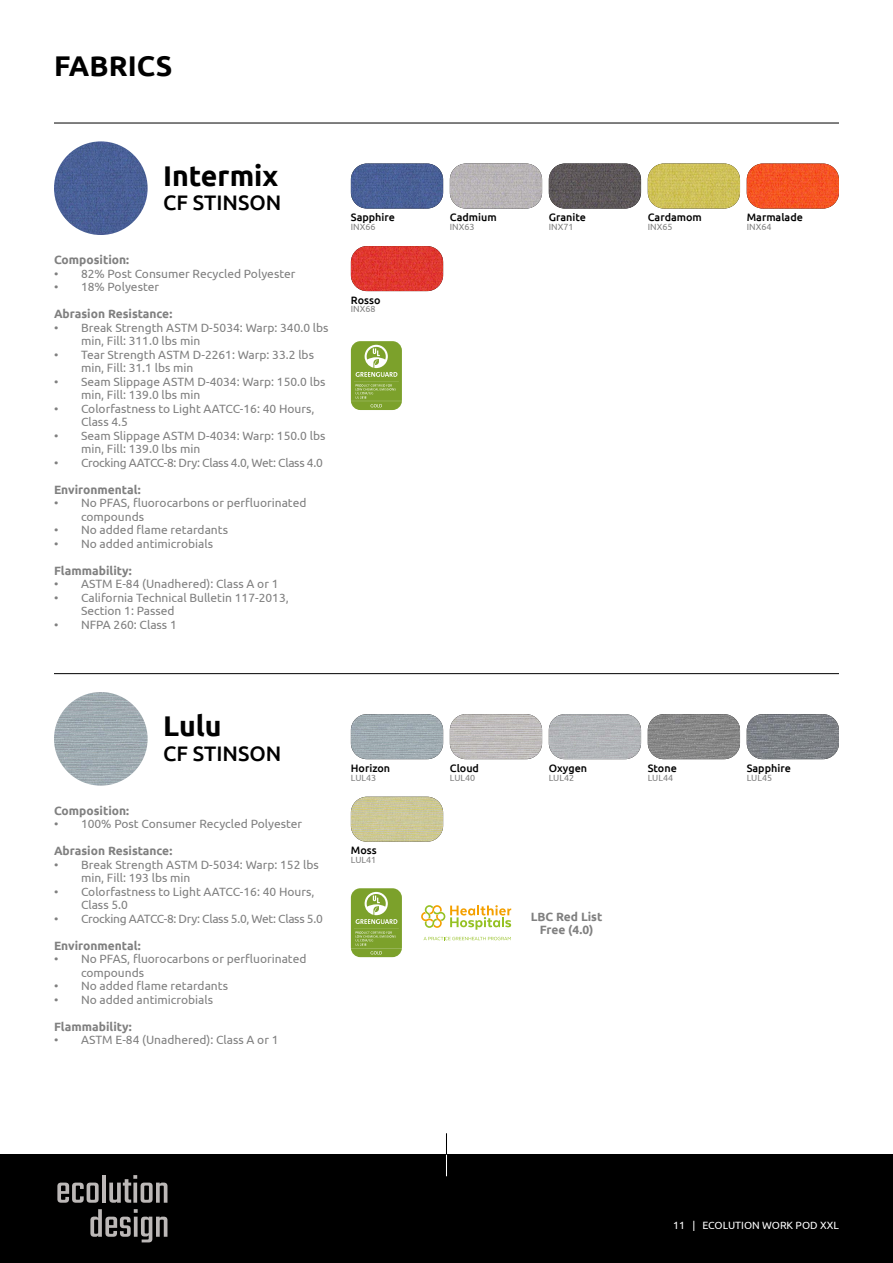
<style>
.page{position:relative;width:893px;height:1263px;background:#fff}
.page>*{position:absolute;margin:0;border:0;box-sizing:border-box;transform-origin:0 0}
.t1{font:700 28.5px "Ubuntu";color:#000}
.t2{font:500 21px "Ubuntu";color:#000}
.t3{font:12px/13.5px "Ubuntu";color:#808080}
.t4{font:700 12px/13.5px "Ubuntu";color:#808080;text-align:center}
.t5{font:12px "Ubuntu";letter-spacing:-.025em;color:#808080}
.t6{font:500 10.8px "Ubuntu";color:#000}
.t7{font:10.5px "Ubuntu";color:#fff}
.t8{font:9px "Ubuntu";color:#808080}
</style>
<div class="page">
<hr style="left:54px;top:123px;width:785px;height:1px;background:#000">
<img style="left:351px;top:164px;width:92px;height:45px">
<img style="left:549px;top:164px;width:92px;height:45px">
<img style="left:747px;top:164px;width:92px;height:45px">
<img style="left:648px;top:164px;width:92px;height:45px">
<img style="left:450px;top:164px;width:92px;height:45px">
<img style="left:351px;top:246px;width:92px;height:45px">
<svg style="left:351px;top:341px;width:51px;height:69px;background:#8faf4b"></svg>
<img style="left:54px;top:141px;width:94px;height:94px;border-radius:47px">
<img style="left:351px;top:714px;width:92px;height:45px">
<img style="left:549px;top:714px;width:92px;height:45px">
<img style="left:747px;top:714px;width:92px;height:45px">
<img style="left:648px;top:714px;width:92px;height:45px">
<img style="left:450px;top:714px;width:92px;height:45px">
<img style="left:351px;top:797px;width:92px;height:45px">
<hr style="left:54px;top:673px;width:785px;height:1px;background:#000">
<img style="left:54px;top:692px;width:94px;height:94px;border-radius:47px">
<svg style="left:424px;top:937px;width:87px;height:3px"></svg>
<svg style="left:421px;top:905px;width:90px;height:25px"></svg>
<svg style="left:351px;top:888px;width:51px;height:69px;background:#8faf4b"></svg>
<div style="left:0;top:1154px;width:893px;height:109px;background:#000"></div>
<svg style="left:446px;top:1133px;width:1px;height:43px"></svg>
<svg style="left:57px;top:1182px;width:42px;height:21px"></svg>
<hr style="left:102px;top:1175px;width:4px;height:28px;background:#bcb8b7">
<svg style="left:109px;top:1175px;width:58px;height:28px"></svg>
<svg style="left:90px;top:1209px;width:77px;height:33px"></svg>
<h1 class="t1" style="left:54px;top:49px;width:120px">FABRICS</h1>
<h1 class="t1" style="left:163px;top:158px;width:117px">Intermix</h1>
<h2 class="t2" style="left:163px;top:189px;width:120px">CF STINSON</h2>
<p class="t4" style="left:54px;top:253px;width:77px">Composition:</p>
<p class="t3" style="left:54px;top:266px;width:243px">• 82% Post Consumer Recycled Polyester</p>
<p class="t3" style="left:54px;top:280px;width:107px">• 18% Polyester</p>
<p class="t4" style="left:54px;top:307px;width:120px">Abrasion Resistance:</p>
<p class="t3" style="left:81px;top:320px;width:249px;text-indent:-27px">• Break Strength ASTM D-5034: Warp: 340.0 lbs min, Fill: 311.0 lbs min</p>
<p class="t3" style="left:81px;top:347px;width:235px;text-indent:-27px">• Tear Strength ASTM D-2261: Warp: 33.2 lbs min, Fill: 31.1 lbs min</p>
<p class="t3" style="left:81px;top:374px;width:246px;text-indent:-27px">• Seam Slippage ASTM D-4034: Warp: 150.0 lbs min, Fill: 139.0 lbs min</p>
<p class="t3" style="left:81px;top:401px;width:235px;text-indent:-27px">• Colorfastness to Light AATCC-16: 40 Hours,<br>Class 4.5</p>
<p class="t3" style="left:81px;top:428px;width:246px;text-indent:-27px">• Seam Slippage ASTM D-4034: Warp: 150.0 lbs min, Fill: 139.0 lbs min</p>
<p class="t5" style="left:54px;top:455px;width:270px">• Crocking AATCC-8: Dry: Class 4.0, Wet: Class 4.0</p>
<p class="t4" style="left:54px;top:482px;width:88px">Environmental:</p>
<p class="t3" style="left:81px;top:496px;width:227px;text-indent:-27px">• No PFAS, fluorocarbons or perfluorinated compounds</p>
<p class="t3" style="left:54px;top:523px;width:176px">• No added flame retardants</p>
<p class="t3" style="left:54px;top:536px;width:161px">• No added antimicrobials</p>
<p class="t4" style="left:54px;top:563px;width:79px">Flammability:</p>
<p class="t3" style="left:54px;top:577px;width:226px">• ASTM E-84 (Unadhered): Class A or 1</p>
<p class="t3" style="left:81px;top:590px;width:209px;text-indent:-27px">• California Technical Bulletin 117-2013,<br>Section 1: Passed</p>
<p class="t3" style="left:54px;top:617px;width:124px">• NFPA 260: Class 1</p>
<p class="t6" style="left:351px;top:210px;width:46px">Sapphire</p>
<p class="t8" style="left:351px;top:221px;width:26px">INX66</p>
<p class="t6" style="left:351px;top:293px;width:31px">Rosso</p>
<p class="t8" style="left:351px;top:304px;width:26px">INX68</p>
<h1 class="t1" style="left:163px;top:709px;width:60px">Lulu</h1>
<h2 class="t2" style="left:163px;top:740px;width:120px">CF STINSON</h2>
<p class="t4" style="left:54px;top:803px;width:77px">Composition:</p>
<p class="t3" style="left:54px;top:817px;width:250px">• 100% Post Consumer Recycled Polyester</p>
<p class="t4" style="left:54px;top:844px;width:120px">Abrasion Resistance:</p>
<p class="t3" style="left:81px;top:857px;width:239px;text-indent:-27px">• Break Strength ASTM D-5034: Warp: 152 lbs min, Fill: 193 lbs min</p>
<p class="t3" style="left:81px;top:884px;width:235px;text-indent:-27px">• Colorfastness to Light AATCC-16: 40 Hours,<br>Class 5.0</p>
<p class="t5" style="left:54px;top:911px;width:270px">• Crocking AATCC-8: Dry: Class 5.0, Wet: Class 5.0</p>
<p class="t4" style="left:54px;top:938px;width:88px">Environmental:</p>
<p class="t3" style="left:81px;top:952px;width:227px;text-indent:-27px">• No PFAS, fluorocarbons or perfluorinated compounds</p>
<p class="t3" style="left:54px;top:979px;width:176px">• No added flame retardants</p>
<p class="t3" style="left:54px;top:992px;width:161px">• No added antimicrobials</p>
<p class="t4" style="left:54px;top:1019px;width:79px">Flammability:</p>
<p class="t3" style="left:54px;top:1033px;width:226px">• ASTM E-84 (Unadhered): Class A or 1</p>
<p class="t6" style="left:351px;top:761px;width:41px">Horizon</p>
<p class="t8" style="left:351px;top:772px;width:27px">LUL43</p>
<p class="t6" style="left:351px;top:843px;width:27px">Moss</p>
<p class="t8" style="left:351px;top:854px;width:27px">LUL41</p>
<p class="t6" style="left:450px;top:210px;width:48px">Cadmium</p>
<p class="t8" style="left:450px;top:221px;width:26px">INX63</p>
<p class="t6" style="left:549px;top:210px;width:39px">Granite</p>
<p class="t8" style="left:549px;top:221px;width:26px">INX71</p>
<p class="t6" style="left:648px;top:210px;width:56px">Cardamom</p>
<p class="t8" style="left:648px;top:221px;width:26px">INX65</p>
<p class="t6" style="left:747px;top:210px;width:58px">Marmalade</p>
<p class="t8" style="left:747px;top:221px;width:26px">INX64</p>
<p class="t6" style="left:450px;top:761px;width:31px">Cloud</p>
<p class="t8" style="left:450px;top:772px;width:27px">LUL40</p>
<p class="t6" style="left:549px;top:761px;width:40px">Oxygen</p>
<p class="t8" style="left:549px;top:772px;width:27px">LUL42</p>
<p class="t6" style="left:648px;top:761px;width:31px">Stone</p>
<p class="t8" style="left:648px;top:772px;width:27px">LUL44</p>
<p class="t4" style="left:531px;top:909px;width:73px">LBC Red List<br>Free (4.0)</p>
<p class="t6" style="left:747px;top:761px;width:46px">Sapphire</p>
<p class="t8" style="left:747px;top:772px;width:27px">LUL45</p>
<p class="t7" style="left:673px;top:1219px;width:167px">11 | ECOLUTION WORK POD XXL</p>
</div>
